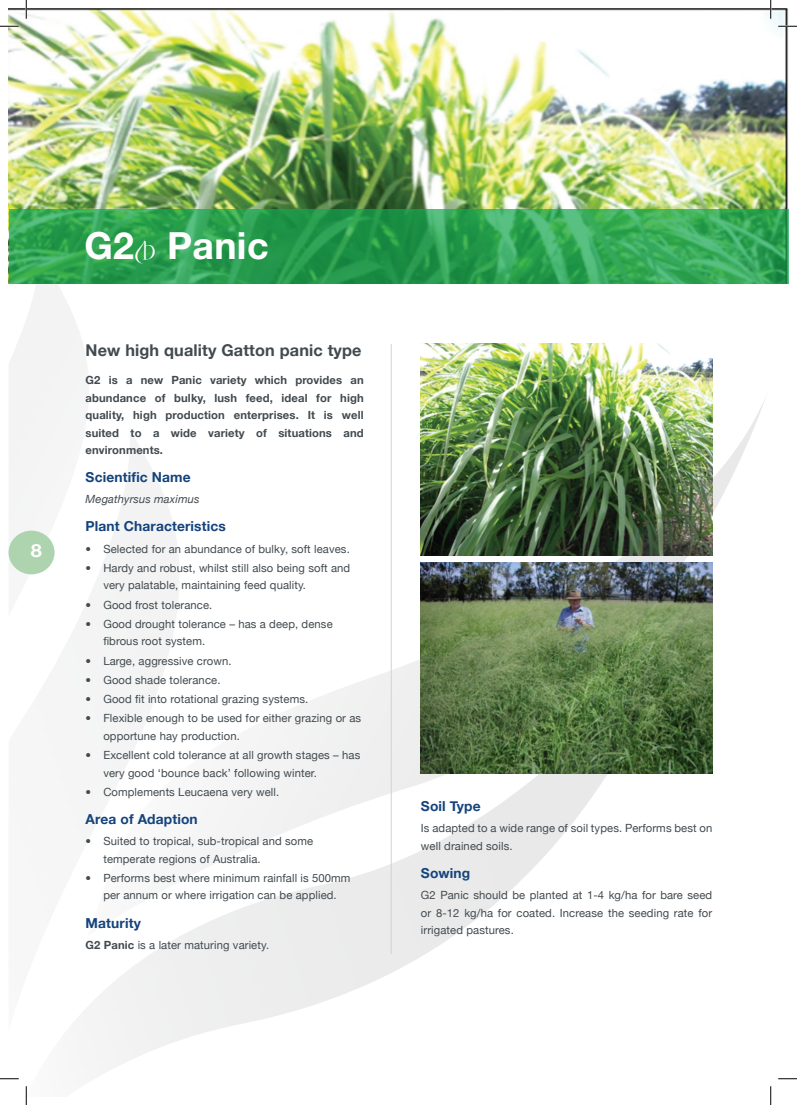
<style>
.page{position:relative;width:797px;height:1105px;background:#fff}
.page>*{position:absolute;margin:0;border:0;box-sizing:border-box;transform-origin:0 0}
.t1{font:700 37.5px "Helvetica Neue LT Std";letter-spacing:.01em;color:#fff}
.t2{font:700 18.12px "Helvetica Neue LT Std";color:#fff;scale:1.1 1}
.t3{font:700 16.25px "Helvetica Neue";letter-spacing:.01em;color:#424a4f}
.t4{font:700 13.75px "Helvetica Neue";letter-spacing:.01em;color:#14437b}
.t5{font:11.25px/17.5px "Helvetica Neue";letter-spacing:.01em;color:#424a4f}
.t6{font:700 11.25px/17.5px "Helvetica Neue";letter-spacing:.01em;color:#424a4f;text-align:justify}
.t7{font:italic 11.25px "Helvetica Neue";letter-spacing:.01em;color:#424a4f}
.s1{font-family:"PB Rsfont";font-weight:400;font-size:25px}
.s2{font-weight:700}
</style>
<div class="page">
<img style="left:421px;top:344px;width:291px;height:48px">
<img style="left:9px;top:283px;width:118px;height:143px">
<img style="left:9px;top:426px;width:55px;height:149px">
<img style="left:88px;top:392px;width:678px;height:382px">
<img style="left:9px;top:597px;width:687px;height:483px">
<img style="left:9px;top:9px;width:779px;height:200px">
<svg style="left:9px;top:209px;width:779px;height:74px;background:#30a254"></svg>
<hr style="left:391px;top:344px;width:1px;height:610px;background:#d0d2d3">
<div style="left:9px;top:531px;width:46px;height:43px;background:#add4af;border-radius:50%"></div>
<svg style="left:0;top:25px;width:19px;height:2px"></svg>
<svg style="left:778px;top:25px;width:19px;height:2px"></svg>
<svg style="left:0;top:1078px;width:19px;height:1px"></svg>
<svg style="left:778px;top:1078px;width:19px;height:1px"></svg>
<svg style="left:25px;top:0;width:2px;height:19px"></svg>
<svg style="left:25px;top:1086px;width:2px;height:19px"></svg>
<svg style="left:770px;top:0;width:1px;height:19px"></svg>
<svg style="left:770px;top:1086px;width:1px;height:19px"></svg>
<p class="t2" style="left:31px;top:539px;width:12px">8</p>
<p class="t1" style="left:84px;top:222px;width:186px">G2<span class="s1">A</span> Panic</p>
<p class="t3" style="left:86px;top:341px;width:277px">New high quality Gatton panic type</p>
<p class="t6" style="left:86px;top:371px;width:279px">G2 is a new Panic variety which provides an abundance of bulky, lush feed, ideal for high quality, high production enterprises. It is well suited to a wide variety of situations and environments.</p>
<p class="t4" style="left:86px;top:469px;width:107px">Scientific Name</p>
<p class="t7" style="left:86px;top:493px;width:115px">Megathyrsus maximus</p>
<p class="t4" style="left:86px;top:518px;width:142px">Plant Characteristics</p>
<p class="t5" style="left:86px;top:540px;width:266px">• Selected for an abundance of bulky, soft leaves.</p>
<p class="t5" style="left:103px;top:559px;width:248px;text-indent:-18px">• Hardy and robust, whilst still also being soft and very palatable, maintaining feed quality.</p>
<p class="t5" style="left:86px;top:596px;width:128px">• Good frost tolerance.</p>
<p class="t5" style="left:103px;top:615px;width:231px;text-indent:-18px">• Good drought tolerance – has a deep, dense fibrous root system.</p>
<p class="t5" style="left:86px;top:652px;width:147px">• Large, aggressive crown.</p>
<p class="t5" style="left:86px;top:671px;width:136px">• Good shade tolerance.</p>
<p class="t5" style="left:86px;top:690px;width:224px">• Good fit into rotational grazing systems.</p>
<p class="t5" style="left:103px;top:709px;width:259px;text-indent:-18px">• Flexible enough to be used for either grazing or as opportune hay production.</p>
<p class="t5" style="left:103px;top:746px;width:258px;text-indent:-18px">• Excellent cold tolerance at all growth stages – has very good ‘bounce back’ following winter.</p>
<p class="t5" style="left:86px;top:783px;width:195px">• Complements Leucaena very well.</p>
<p class="t4" style="left:86px;top:811px;width:114px">Area of Adaption</p>
<p class="t5" style="left:103px;top:832px;width:211px;text-indent:-18px">• Suited to tropical, sub-tropical and some temperate regions of Australia.</p>
<p class="t5" style="left:86px;top:869px;width:266px;text-align:center">• Performs best where minimum rainfall is 500mm per annum or where irrigation can be applied.</p>
<p class="t4" style="left:86px;top:914px;width:57px">Maturity</p>
<p class="t5" style="left:86px;top:936px;width:185px"><span class="s2">G2 Panic</span> is a later maturing variety.</p>
<p class="t4" style="left:421px;top:798px;width:61px">Soil Type</p>
<p class="t5" style="left:421px;top:819px;width:293px">Is adapted to a wide range of soil types. Performs best on well drained soils.</p>
<p class="t4" style="left:421px;top:864px;width:51px">Sowing</p>
<p class="t5" style="left:421px;top:886px;width:293px;text-align:justify">G2 Panic should be planted at 1-4 kg/ha for bare seed or 8-12 kg/ha for coated. Increase the seeding rate for irrigated pastures.</p>
</div>
